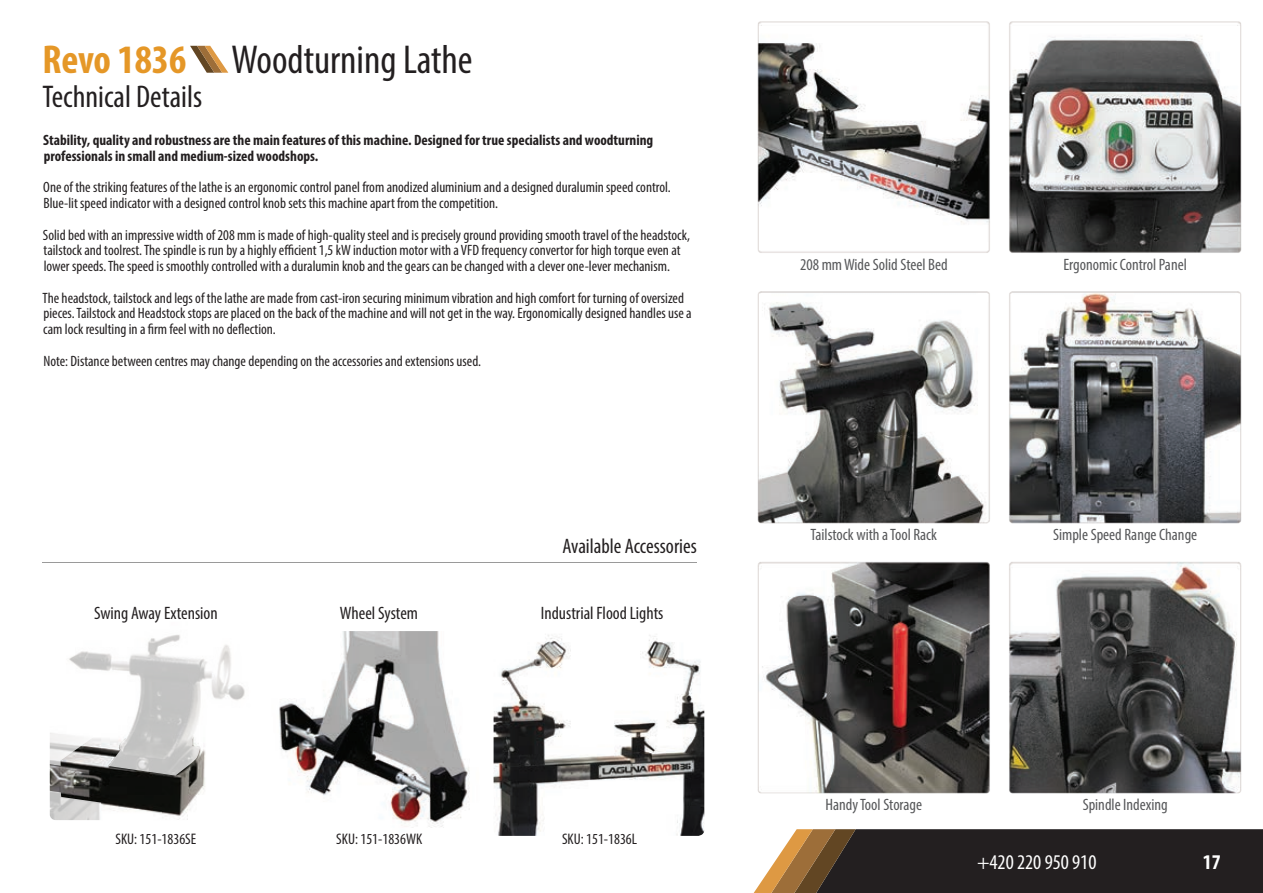
<style>
.page{position:relative;width:1263px;height:893px;background:#fff}
.page>*{position:absolute;margin:0;border:0;box-sizing:border-box;transform-origin:0 0}
.t1{font:condensed 40.5px "Myriad Pro";color:#231f20}
.t2{font:condensed 31.5px "Myriad Pro";color:#231f20}
.t3{font:condensed 21px "Myriad Pro";color:#231f20}
.t4{font:condensed 21px "Myriad Pro";color:#fff}
.t5{font:700 condensed 21px "Myriad Pro";color:#fff}
.t6{font:condensed 18px "Myriad Pro";color:#231f20}
.t7{font:condensed 16.5px "Myriad Pro";color:#57585a}
.t8{font:condensed 15.3px "Myriad Pro";color:#231f20}
.t9{font:condensed 15px/15.8px "Myriad Pro";color:#231f20}
.t10{font:700 condensed 15px/15.8px "Myriad Pro";color:#231f20}
.s1{font-weight:700;color:#e59727}
</style>
<div class="page">
<svg style="left:753px;top:829px;width:510px;height:64px;background:#3b332d"></svg>
<svg style="left:49px;top:635px;width:196px;height:185px"></svg>
<img style="left:279px;top:631px;width:191px;height:197px">
<img style="left:494px;top:635px;width:210px;height:201px">
<img style="left:757px;top:21px;width:485px;height:773px">
<hr style="left:43px;top:562px;width:654px;height:1px;background:#000">
<svg style="left:190px;top:46px;width:38px;height:27px"></svg>
<p class="t1" style="left:43px;top:35px;width:432px"><span class="s1">Revo 1836</span> Woodturning Lathe</p>
<p class="t2" style="left:43px;top:77px;width:161px">Technical Details</p>
<p class="t10" style="left:43px;top:132px;width:612px">Stability, quality and robustness are the main features of this machine. Designed for true specialists and woodturning professionals in small and medium-sized woodshops.</p>
<p class="t9" style="left:43px;top:179px;width:629px">One of the striking features of the lathe is an ergonomic control panel from anodized aluminium and a designed duralumin speed control.<br>Blue-lit speed indicator with a designed control knob sets this machine apart from the competition.</p>
<p class="t9" style="left:43px;top:227px;width:649px">Solid bed with an impressive width of 208 mm is made of high-quality steel and is precisely ground providing smooth travel of the headstock, tailstock and toolrest. The spindle is run by a highly efficient 1,5 kW induction motor with a VFD frequency convertor for high torque even at lower speeds. The speed is smoothly controlled with a duralumin knob and the gears can be changed with a clever one-lever mechanism.</p>
<p class="t9" style="left:43px;top:290px;width:651px">The headstock, tailstock and legs of the lathe are made from cast-iron securing minimum vibration and high comfort for turning of oversized pieces. Tailstock and Headstock stops are placed on the back of the machine and will not get in the way. Ergonomically designed handles use a cam lock resulting in a firm feel with no deflection.</p>
<p class="t9" style="left:43px;top:353px;width:439px">Note: Distance between centres may change depending on the accessories and extensions used.</p>
<p class="t6" style="left:94px;top:602px;width:125px">Swing Away Extension</p>
<p class="t8" style="left:116px;top:829px;width:82px">SKU: 151-1836SE</p>
<p class="t6" style="left:340px;top:602px;width:80px">Wheel System</p>
<p class="t8" style="left:336px;top:829px;width:87px">SKU: 151-1836WK</p>
<p class="t3" style="left:563px;top:533px;width:136px">Available Accessories</p>
<p class="t6" style="left:541px;top:602px;width:124px">Industrial Flood Lights</p>
<p class="t8" style="left:562px;top:829px;width:77px">SKU: 151-1836L</p>
<p class="t7" style="left:800px;top:254px;width:149px">208 mm Wide Solid Steel Bed</p>
<p class="t7" style="left:811px;top:524px;width:128px">Tailstock with a Tool Rack</p>
<p class="t7" style="left:1063px;top:254px;width:125px">Ergonomic Control Panel</p>
<p class="t7" style="left:1053px;top:524px;width:146px">Simple Speed Range Change</p>
<p class="t7" style="left:825px;top:795px;width:98px">Handy Tool Storage</p>
<p class="t7" style="left:1083px;top:795px;width:86px">Spindle Indexing</p>
<h3 class="t4" style="left:977px;top:849px;width:121px">+420 220 950 910</h3>
<h3 class="t5" style="left:1203px;top:849px;width:19px">17</h3>
</div>
